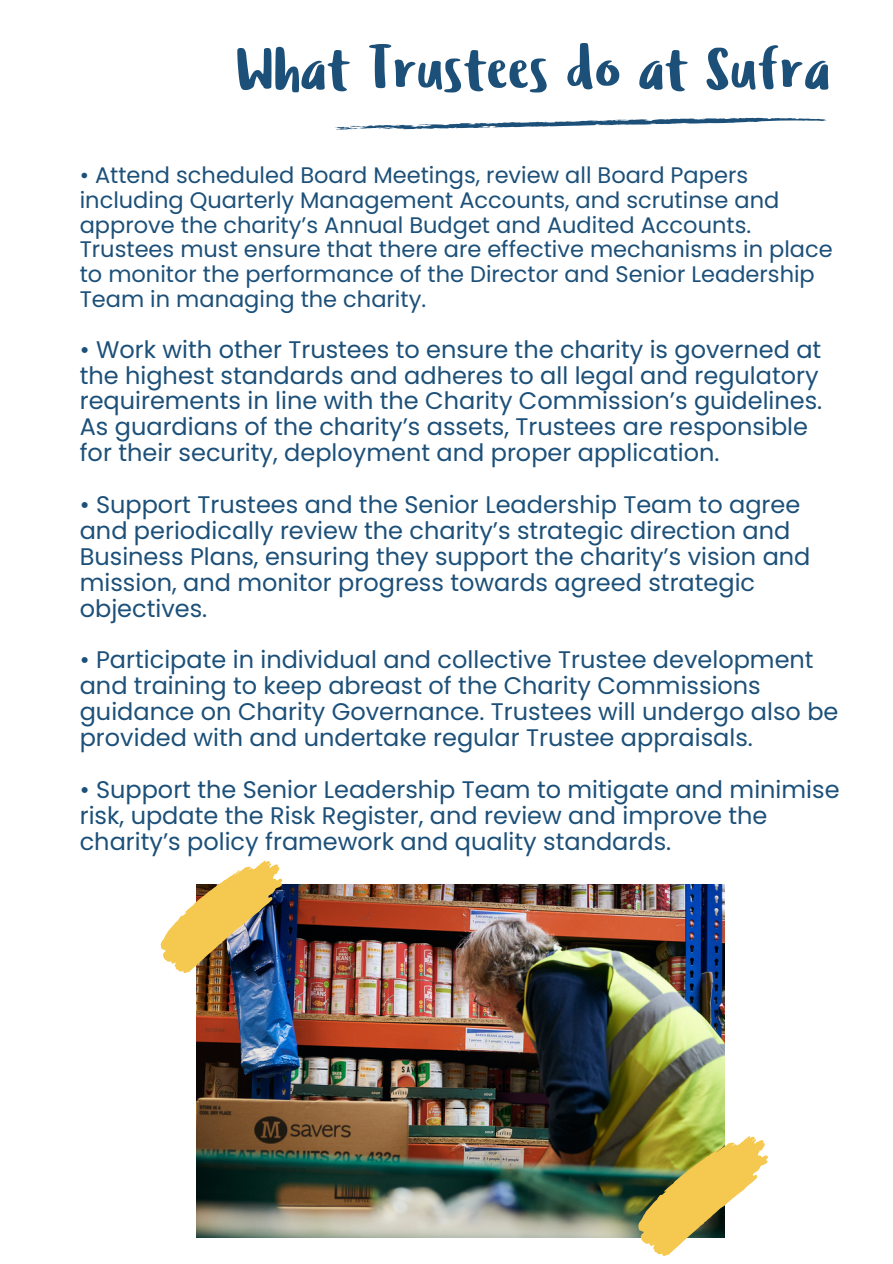
<style>
.page{position:relative;width:893px;height:1264px;background:#fff}
.page>*{position:absolute;margin:0;border:0;box-sizing:border-box;transform-origin:0 0}
.t1{font:59.55px "Ludicrous";color:#1c5079}
.t2{font:24px/25.8px "Poppins";color:#1c5079}
.t3{font:22.5px/24.8px "Poppins";color:#1c5079}
</style>
<div class="page">
<img style="left:196px;top:885px;width:528px;height:352px">
<svg style="left:335px;top:118px;width:491px;height:12px"></svg>
<img style="left:160px;top:860px;width:139px;height:120px">
<img style="left:623px;top:1124px;width:145px;height:132px">
<p class="t1" style="left:237px;top:30px;width:595px">What Trustees do at Sufra</p>
<p class="t3" style="left:80px;top:163px;width:754px">• Attend scheduled Board Meetings, review all Board Papers including Quarterly Management Accounts, and scrutinse and approve the charity’s Annual Budget and Audited Accounts.<br>Trustees must ensure that there are effective mechanisms in place to monitor the performance of the Director and Senior Leadership Team in managing the charity.</p>
<p class="t2" style="left:80px;top:336px;width:744px">• Work with other Trustees to ensure the charity is governed at the highest standards and adheres to all legal and regulatory requirements in line with the Charity Commission’s guidelines.<br>As guardians of the charity’s assets, Trustees are responsible for their security, deployment and proper application.</p>
<p class="t2" style="left:80px;top:491px;width:732px">• Support Trustees and the Senior Leadership Team to agree and periodically review the charity’s strategic direction and Business Plans, ensuring they support the charity’s vision and mission, and monitor progress towards agreed strategic objectives.</p>
<p class="t2" style="left:80px;top:647px;width:760px">• Participate in individual and collective Trustee development and training to keep abreast of the Charity Commissions guidance on Charity Governance. Trustees will undergo also be provided with and undertake regular Trustee appraisals.</p>
<p class="t2" style="left:80px;top:776px;width:761px">• Support the Senior Leadership Team to mitigate and minimise risk, update the Risk Register, and review and improve the charity’s policy framework and quality standards.</p>
</div>
